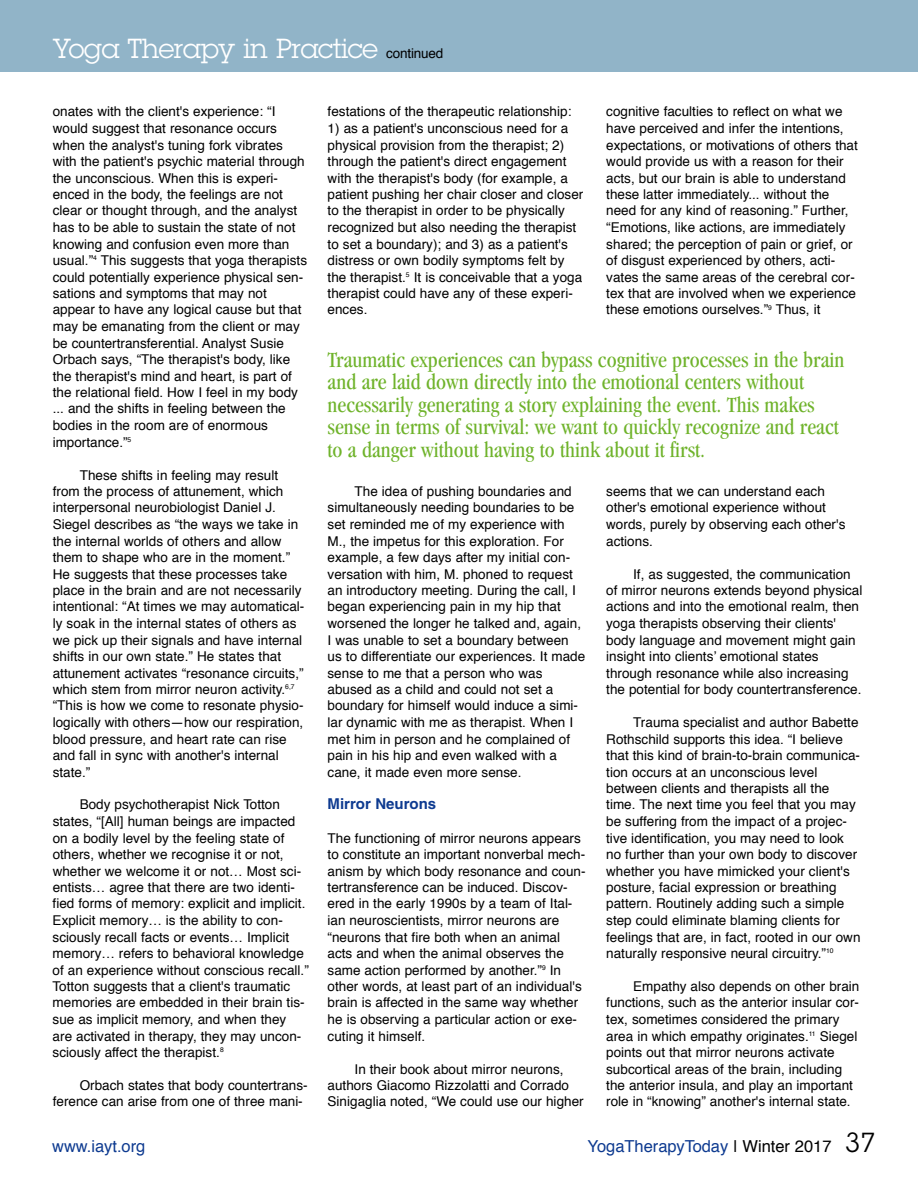
<style>
.page{position:relative;width:918px;height:1188px;background:#fff}
.page>*{position:absolute;margin:0;border:0;box-sizing:border-box;transform-origin:0 0}
.t1{font:27px "Lubalin Graph";letter-spacing:-.015em;color:#fff}
.t2{font:condensed 22.5px/22.5px "Garamond";color:#6fb32b}
.t3{font:16.5px "Helvetica";color:#0d3a90}
.t4{font:700 15px "Helvetica";color:#0d3a90}
.t5{font:13.5px/16.5px "Helvetica";color:#000}
.s1{font-family:"Helvetica";font-size:13.5px;color:#000}
.s2{color:#000}
.s3{font-family:"Lubalin Graph";font-size:27px;color:#000}
</style>
<div class="page">
<div style="left:0;top:0;width:918px;height:71px;background:#91b4c8"></div>
<h1 class="t1" style="left:53px;top:39px;width:392px">Yoga Therapy in Practice <span class="s1">c o n tin u e d</span></h1>
<p class="t5" style="left:53px;top:105px;width:256px">onates with the client's experience: “I would suggest that resonance occurs when the analyst's tuning fork vibrates with the patient's psychic material through the unconscious. When this is experi&shy;enced in the body, the feelings are not clear or thought through, and the analyst has to be able to sustain the state of not knowing and confusion even more than usual.”<sup>4</sup> This suggests that yoga therapists could potentially experience physical sen&shy;sations and symptoms that may not appear to have any logical cause but that may be emanating from the client or may be countertransferential. Analyst Susie Orbach says, “The therapist's body, like the therapist's mind and heart, is part of the relational field. How I feel in my body ... and the shifts in feeling between the bodies in the room are of enormous importance.”<sup>5</sup></p>
<p class="t5" style="left:53px;top:468px;width:253px;text-indent:27px">These shifts in feeling may result from the process of attunement, which interpersonal neurobiologist Daniel J.<br>Siegel describes as “the ways we take in the internal worlds of others and allow them to shape who are in the moment.” He suggests that these processes take place in the brain and are not necessarily intentional: “At times we may automatical&shy;ly soak in the internal states of others as we pick up their signals and have internal shifts in our own state.” He states that attunement activates “resonance circuits,” which stem from mirror neuron activity.<sup>6,7 </sup>“This is how we come to resonate physio&shy;logically with others—how our respiration, blood pressure, and heart rate can rise and fall in sync with another's internal state.”</p>
<p class="t5" style="left:53px;top:798px;width:258px;text-indent:27px">Body psychotherapist Nick Totton states, “[All] human beings are impacted on a bodily level by the feeling state of others, whether we recognise it or not, whether we welcome it or not… Most sci&shy;entists… agree that there are two identi&shy;fied forms of memory: explicit and implicit.<br>Explicit memory… is the ability to con&shy;sciously recall facts or events… Implicit memory… refers to behavioral knowledge of an experience without conscious recall.” Totton suggests that a client's traumatic memories are embedded in their brain tis&shy;sue as implicit memory, and when they are activated in therapy, they may uncon&shy;sciously affect the therapist.<sup>8</sup></p>
<p class="t5" style="left:53px;top:1078px;width:257px;text-indent:27px">Orbach states that body countertrans&shy;ference can arise from one of three mani-</p>
<p class="t5" style="left:328px;top:105px;width:245px">festations of the therapeutic relationship:</p>
<p class="t5" style="left:328px;top:121px;width:257px">1) as a patient's unconscious need for a physical provision from the therapist; 2) through the patient's direct engagement with the therapist's body (for example, a patient pushing her chair closer and closer to the therapist in order to be physically recognized but also needing the therapist to set a boundary); and 3) as a patient's distress or own bodily symptoms felt by the therapist.<sup>5</sup> It is conceivable that a yoga therapist could have any of these experi&shy;ences.</p>
<p class="t5" style="left:606px;top:105px;width:253px">cognitive faculties to reflect on what we have perceived and infer the intentions, expectations, or motivations of others that would provide us with a reason for their acts, but our brain is able to understand these latter immediately... without the need for any kind of reasoning.” Further, “Emotions, like actions, are immediately shared; the perception of pain or grief, or of disgust experienced by others, acti&shy;vates the same areas of the cerebral cor&shy;tex that are involved when we experience these emotions ourselves.”<sup>9</sup> Thus, it</p>
<p class="t2" style="left:328px;top:350px;width:519px">Traumatic experiences can bypass cognitive processes in the brain and are laid down directly into the emotional centers without necessarily generating a story explaining the event. This makes sense in terms of survival: we want to quickly recognize and react to a danger without having to think about it first.</p>
<p class="t5" style="left:328px;top:484px;width:259px;text-indent:27px">The idea of pushing boundaries and simultaneously needing boundaries to be set reminded me of my experience with M., the impetus for this exploration. For example, a few days after my initial con&shy;versation with him, M. phoned to request an introductory meeting. During the call, I began experiencing pain in my hip that worsened the longer he talked and, again, I was unable to set a boundary between us to differentiate our experiences. It made sense to me that a person who was abused as a child and could not set a boundary for himself would induce a simi&shy;lar dynamic with me as therapist. When I met him in person and he complained of pain in his hip and even walked with a cane, it made even more sense.</p>
<p class="t4" style="left:328px;top:799px;width:110px">Mirror Neurons</p>
<p class="t5" style="left:328px;top:831px;width:259px">The functioning of mirror neurons appears to constitute an important nonverbal mech&shy;anism by which body resonance and coun&shy;tertransference can be induced. Discov&shy;ered in the early 1990s by a team of Ital&shy;ian neuroscientists, mirror neurons are “neurons that fire both when an animal acts and when the animal observes the same action performed by another.”<sup>9</sup> In other words, at least part of an individual's brain is affected in the same way whether he is observing a particular action or exe&shy;cuting it himself.</p>
<p class="t5" style="left:328px;top:1062px;width:258px;text-indent:27px">In their book about mirror neurons, authors Giacomo Rizzolatti and Corrado<br>Sinigaglia noted, “We could use our higher</p>
<p class="t5" style="left:606px;top:484px;width:241px">seems that we can understand each other's emotional experience without words, purely by observing each other's actions.</p>
<p class="t5" style="left:606px;top:567px;width:258px;text-indent:27px">If, as suggested, the communication of mirror neurons extends beyond physical actions and into the emotional realm, then yoga therapists observing their clients' body language and movement might gain insight into clients’ emotional states through resonance while also increasing the potential for body countertransference.</p>
<p class="t5" style="left:606px;top:715px;width:256px;text-indent:27px">Trauma specialist and author Babette Rothschild supports this idea. “I believe that this kind of brain-to-brain communica&shy;tion occurs at an unconscious level between clients and therapists all the time. The next time you feel that you may be suffering from the impact of a projec&shy;tive identification, you may need to look no further than your own body to discover whether you have mimicked your client's posture, facial expression or breathing pattern. Routinely adding such a simple step could eliminate blaming clients for feelings that are, in fact, rooted in our own naturally responsive neural circuitry.”<sup>10</sup></p>
<p class="t5" style="left:606px;top:979px;width:255px;text-indent:27px">Empathy also depends on other brain functions, such as the anterior insular cor&shy;tex, sometimes considered the primary area in which empathy originates.<sup>11</sup> Siegel points out that mirror neurons activate subcortical areas of the brain, including the anterior insula, and play an important role in “knowing” another's internal state.</p>
<p class="t3" style="left:52px;top:1139px;width:95px">w w w.ia y t.o rg</p>
<p class="t3" style="left:588px;top:1139px;width:290px">Yo g a T h e ra p y Today <span class="s2">| Winter 2017</span> <span class="s3">3 7</span></p>
</div>
